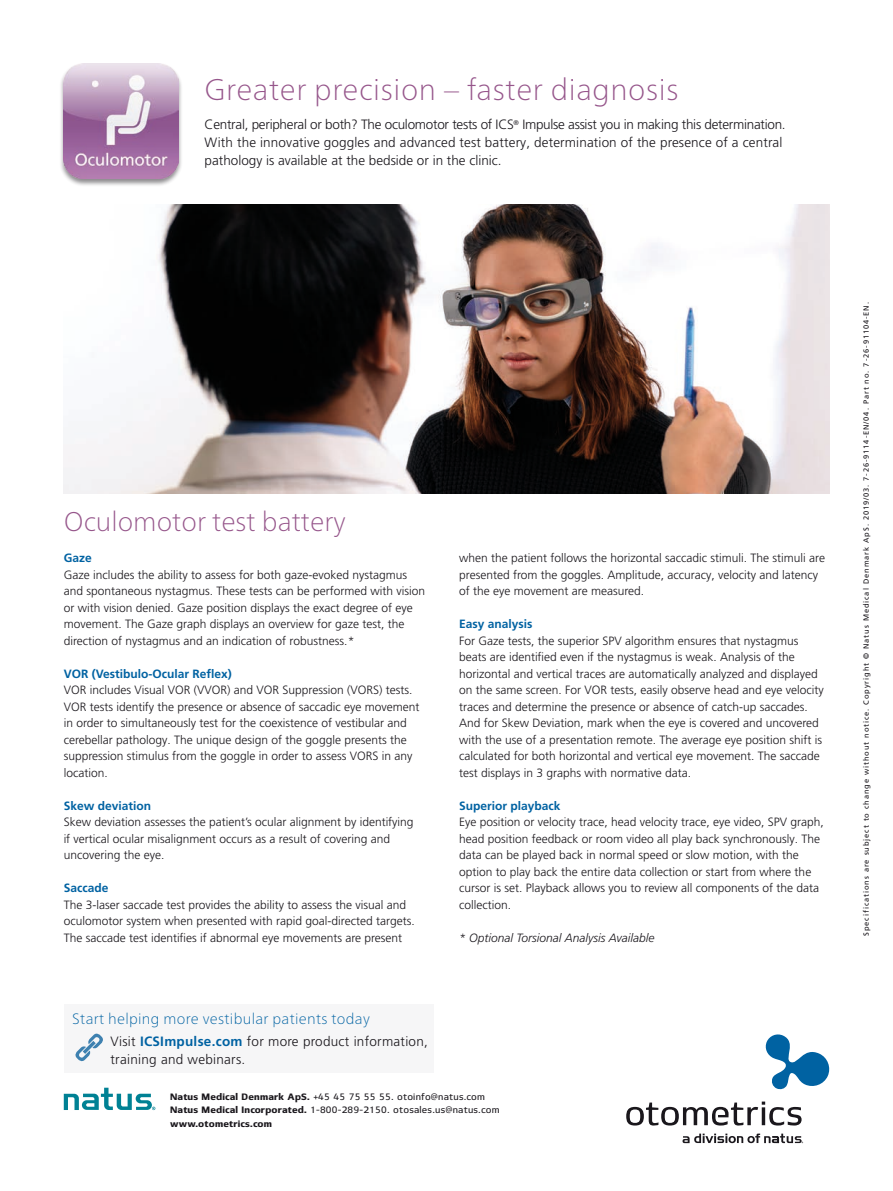
<style>
.page{position:relative;width:893px;height:1191px;background:#fff}
.page>*{position:absolute;margin:0;border:0;box-sizing:border-box;transform-origin:0 0}
.t1{font:100 30px "Frutiger Neue LT Pro";letter-spacing:.02em;color:#96568b}
.t2{font:100 27px "Frutiger Neue LT Pro";color:#96568b}
.t3{font:100 15px "Frutiger Neue LT Pro";letter-spacing:.02em;color:#0062a2}
.t4{font:300 13.5px/18px "Frutiger LT Pro";color:#1a171c}
.t5{font:300 13.5px/18px "Frutiger LT Pro";letter-spacing:.02em;color:#1a171c}
.t6{font:300 12px/16.5px "Frutiger LT Pro";color:#1a171c}
.t7{font:700 12px "Frutiger LT Pro";color:#0062a2}
.t8{font:italic 300 12px "Frutiger LT Std";color:#1a171c}
.t9{font:700 9px/13.5px "Olic";letter-spacing:.02em;color:#1a171c}
.t10{font:7.5px "Frutiger LT Std";letter-spacing:.12em;color:#1a171c}
.s1{font-family:"Frutiger LT Std";font-style:italic}
.s2{font-weight:700;color:#0062a2}
.s3{font-weight:400}
</style>
<div class="page">
<img style="left:64px;top:204px;width:765px;height:289px">
<div style="left:59px;top:63px;width:124px;height:124px;background:#1a171c;opacity:.5"></div>
<img style="left:64px;top:64px;width:115px;height:115px">
<div style="left:64px;top:1004px;width:370px;height:68px;background:#f6f6f7"></div>
<svg style="left:75px;top:1033px;width:28px;height:29px"></svg>
<svg style="left:64px;top:1087px;width:91px;height:23px"></svg>
<svg style="left:626px;top:1101px;width:176px;height:24px"></svg>
<svg style="left:765px;top:1034px;width:64px;height:56px"></svg>
<svg style="left:682px;top:1133px;width:121px;height:10px"></svg>
<h1 class="t1" style="left:205px;top:72px;width:475px">Greater precision – faster diagnosis</h1>
<p class="t4" style="left:205px;top:115px;width:583px">Central, peripheral or both? The oculomotor tests of ICS<sup>®</sup> Impulse assist you in making this determination.<br>With the innovative goggles and advanced test battery, determination of the presence of a central pathology is available at the bedside or in the clinic.</p>
<h2 class="t2" style="left:64px;top:505px;width:283px">Oculomotor test battery</h2>
<p class="t7" style="left:64px;top:551px;width:30px">Gaze</p>
<p class="t6" style="left:64px;top:566px;width:363px">Gaze includes the ability to assess for both gaze-evoked nystagmus and spontaneous nystagmus. These tests can be performed with vision or with vision denied. Gaze position displays the exact degree of eye movement. The Gaze graph displays an overview for gaze test, the direction of nystagmus and an indication of robustness.<span class="s1">*</span></p>
<p class="t7" style="left:64px;top:666px;width:170px">VOR (Vestibulo-Ocular Reflex)</p>
<p class="t6" style="left:64px;top:682px;width:357px">VOR includes Visual VOR (VVOR) and VOR Suppression (VORS) tests.<br>VOR tests identify the presence or absence of saccadic eye movement in order to simultaneously test for the coexistence of vestibular and cerebellar pathology. The unique design of the goggle presents the suppression stimulus from the goggle in order to assess VORS in any location.</p>
<p class="t7" style="left:64px;top:798px;width:89px">Skew deviation</p>
<p class="t6" style="left:64px;top:814px;width:351px">Skew deviation assesses the patient’s ocular alignment by identifying if vertical ocular misalignment occurs as a result of covering and uncovering the eye.</p>
<p class="t7" style="left:64px;top:881px;width:46px">Saccade</p>
<p class="t6" style="left:64px;top:896px;width:352px">The 3-laser saccade test provides the ability to assess the visual and oculomotor system when presented with rapid goal-directed targets.<br>The saccade test identifies if abnormal eye movements are present</p>
<p class="t3" style="left:72px;top:1009px;width:299px">Start helping more vestibular patients today</p>
<p class="t5" style="left:111px;top:1032px;width:319px">Visit <span class="s2">ICSImpulse.com</span> for more product information, training and webinars.</p>
<p class="t6" style="left:459px;top:550px;width:367px">when the patient follows the horizontal saccadic stimuli. The stimuli are presented from the goggles. Amplitude, accuracy, velocity and latency of the eye movement are measured.</p>
<p class="t7" style="left:459px;top:617px;width:75px">Easy analysis</p>
<p class="t6" style="left:459px;top:632px;width:366px">For Gaze tests, the superior SPV algorithm ensures that nystagmus beats are identified even if the nystagmus is weak. Analysis of the horizontal and vertical traces are automatically analyzed and displayed on the same screen. For VOR tests, easily observe head and eye velocity traces and determine the presence or absence of catch-up saccades.<br>And for Skew Deviation, mark when the eye is covered and uncovered with the use of a presentation remote. The average eye position shift is calculated for both horizontal and vertical eye movement. The saccade test displays in 3 graphs with normative data.</p>
<p class="t7" style="left:459px;top:798px;width:103px">Superior playback</p>
<p class="t6" style="left:459px;top:814px;width:366px">Eye position or velocity trace, head velocity trace, eye video, SPV graph, head position feedback or room video all play back synchronously. The data can be played back in normal speed or slow motion, with the option to play back the entire data collection or start from where the cursor is set. Playback allows you to review all components of the data collection.</p>
<p class="t8" style="left:459px;top:930px;width:197px">* Optional Torsional Analysis Available</p>
<p class="t9" style="left:170px;top:1090px;width:331px">Natus Medical Denmark ApS. <span class="s3">+45 45 75 55 55. otoinfo@natus.com<br></span>Natus Medical Incorporated. <span class="s3">1-800-289-2150. otosales.us@natus.com </span>www.otometrics.com</p>
<p class="t10" style="left:862px;top:935px;width:635px;rotate:-90deg">Specifications are subject to change without notice. Copyright © Natus Medical Denmark ApS. 2019/03. 7-26-9114-EN/04. Part no. 7-26-91104-EN.</p>
</div>
